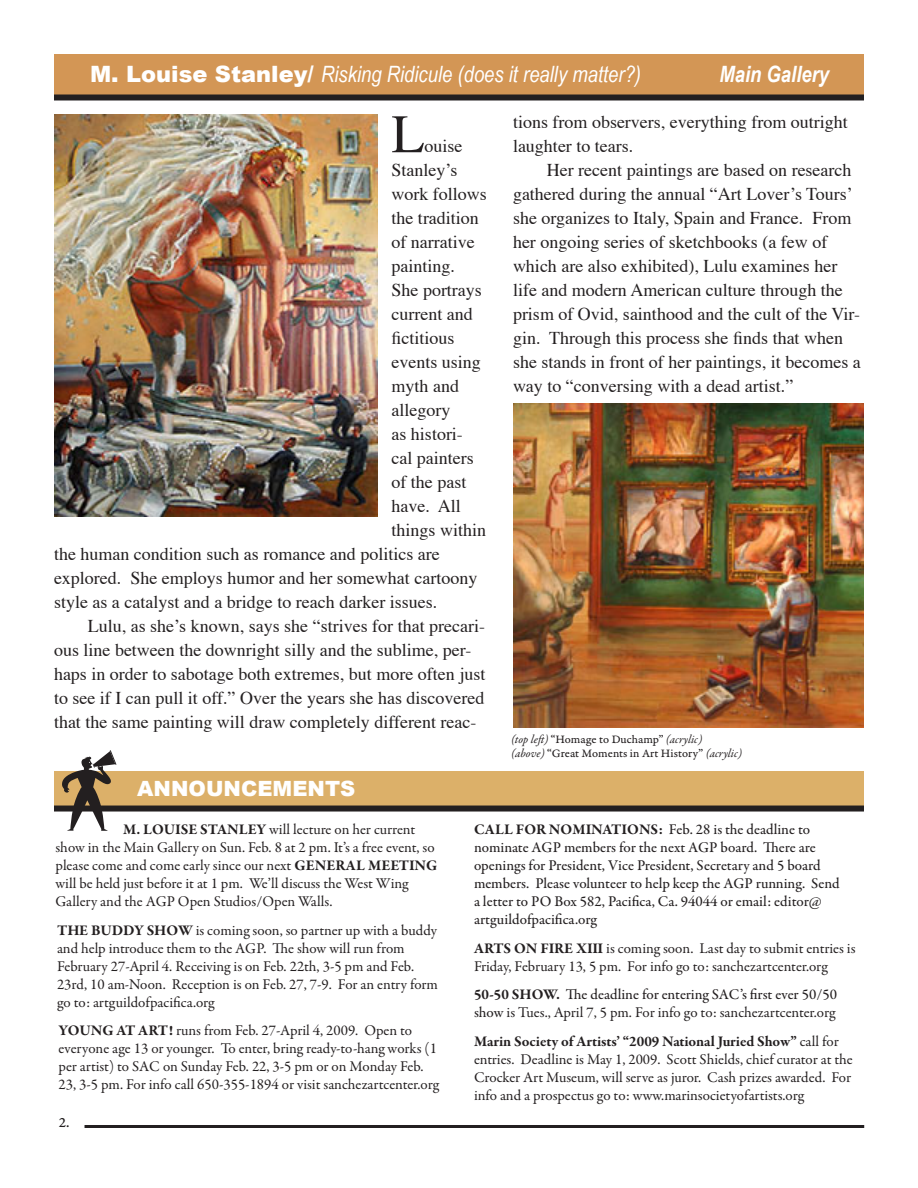
<style>
.page{position:relative;width:918px;height:1188px;background:#fff}
.page>*{position:absolute;margin:0;border:0;box-sizing:border-box;transform-origin:0 0}
.t1{font:54.3px "Times";color:#231f20}
.t2{font:italic 22.5px "Arial Narrow";color:#fff}
.t3{font:italic 700 22.5px "Arial Narrow";color:#fff}
.t4{font:900 21px "Arial";color:#fff}
.t5{font:18px/24px "Times";color:#231f20}
.t6{font:15px/18px "Garamond Premr Pro";color:#231f20}
.t7{font:500 15px/18px "Garamond Premr Pro";color:#231f20}
.Garamond_Caption{font:15px "Garamond Premr Pro Capt";color:#231f20}
.t8{font:12px "Garamond Premr Pro Capt";color:#231f20}
.t9{font:italic 12px "Garamond Premr Pro";color:#231f20}
.s1{font-family:"Arial";font-weight:900;font-style:normal}
.s2{font-family:"Garamond Premr Pro Capt";font-style:normal}
.s3{font-family:"Garamond Premr Pro";font-style:italic}
.s4{font-weight:700}
.s5{font-weight:500}
</style>
<div class="page">
<hr style="left:85px;top:1125px;width:779px;height:3px;background:#231f20">
<div style="left:54px;top:54px;width:810px;height:42px;background:#d39655"></div>
<div style="left:54px;top:771px;width:810px;height:36px;background:#dcb069"></div>
<div style="left:54px;top:94px;width:810px;height:6px;background:#231f20"></div>
<div style="left:54px;top:806px;width:810px;height:6px;background:#231f20"></div>
<svg style="left:62px;top:750px;width:55px;height:81px"></svg>
<img style="left:54px;top:115px;width:324px;height:402px">
<img style="left:513px;top:404px;width:351px;height:324px">
<p class="t2" style="left:90px;top:62px;width:553px"><span class="s1">M. Louise Stanley/</span> Risking Ridicule (does it really matter?)</p>
<p class="t3" style="left:719px;top:61px;width:111px">Main Gallery</p>
<p class="t1" style="left:392px;top:83px;width:35px">L</p>
<p class="t5" style="left:425px;top:133px;width:39px">ouise</p>
<p class="t5" style="left:392px;top:157px;width:68px">Stanley’s</p>
<p class="t5" style="left:392px;top:181px;width:97px">work follows</p>
<p class="t5" style="left:392px;top:205px;width:89px">the tradition</p>
<p class="t5" style="left:392px;top:229px;width:85px">of narrative</p>
<p class="t5" style="left:392px;top:253px;width:65px">painting.</p>
<p class="t5" style="left:392px;top:277px;width:92px">She portrays</p>
<p class="t5" style="left:392px;top:301px;width:83px">current and</p>
<p class="t5" style="left:392px;top:325px;width:65px">fictitious</p>
<p class="t5" style="left:392px;top:349px;width:91px">events using</p>
<p class="t5" style="left:392px;top:373px;width:69px">myth and</p>
<p class="t5" style="left:392px;top:397px;width:60px">allegory</p>
<p class="t5" style="left:392px;top:421px;width:73px">as histori-</p>
<p class="t5" style="left:392px;top:445px;width:84px">cal painters</p>
<p class="t5" style="left:392px;top:469px;width:76px">of the past</p>
<p class="t5" style="left:392px;top:493px;width:71px">have. All</p>
<p class="t5" style="left:392px;top:517px;width:96px">things within</p>
<p class="t5" style="left:54px;top:541px;width:387px">the human condition such as romance and politics are</p>
<p class="t5" style="left:54px;top:565px;width:425px">explored. She employs humor and her somewhat cartoony</p>
<p class="t5" style="left:54px;top:589px;width:385px">style as a catalyst and a bridge to reach darker issues.</p>
<p class="t5" style="left:54px;top:613px;width:433px;text-indent:34px">Lulu, as she’s known, says she “strives for that precari&shy;ous line between the downright silly and the sublime, per&shy;haps in order to sabotage both extremes, but more often just to see if I can pull it off.” Over the years she has discovered that the same painting will draw completely different reac-</p>
<p class="t5" style="left:513px;top:109px;width:336px">tions from observers, everything from outright laughter to tears.</p>
<p class="t5" style="left:513px;top:157px;width:349px;text-indent:34px">Her recent paintings are based on research gathered during the annual “Art Lover’s Tours’ she organizes to Italy, Spain and France. From her ongoing series of sketchbooks (a few of which are also exhibited), Lulu examines her life and modern American culture through the prism of Ovid, sainthood and the cult of the Vir&shy;gin. Through this process she finds that when she stands in front of her paintings, it becomes a way to “conversing with a dead artist.”</p>
<p class="t9" style="left:511px;top:731px;width:193px">(top left) <span class="s2">“Homage to Duchamp”</span> (acrylic)</p>
<p class="t8" style="left:511px;top:746px;width:233px"><span class="s3">(above)</span> “Great Moments in Art History” <span class="s3">(acrylic)</span></p>
<p class="t4" style="left:137px;top:777px;width:220px">ANNOUNCEMENTS</p>
<p class="t6" style="left:56px;top:820px;width:384px;text-indent:68px"><span class="s4">M. LOUISE STANLEY</span> will lecture on her current show in the Main Gallery on Sun. Feb. 8 at 2 pm. It’s a free event, so please come and come early since our next <span class="s4">GENERAL MEETING </span>will be held just before it at 1 pm. We’ll discuss the West Wing Gallery and the AGP Open Studios/Open Walls.</p>
<p class="t6" style="left:57px;top:921px;width:382px"><span class="s4">THE BUDDY SHOW</span> is coming soon, so partner up with a buddy and help introduce them to the AGP. The show will run from February 27-April 4. Receiving is on Feb. 22th, 3-5 pm and Feb.<br>23rd, 10 am-Noon. Reception is on Feb. 27, 7-9. For an entry form go to: artguildofpacifica.org</p>
<p class="t6" style="left:58px;top:1022px;width:382px"><span class="s4">YOUNG AT ART!</span> runs from Feb. 27-April 4, 2009. Open to everyone age 13 or younger. To enter, bring ready-to-hang works (1 per artist) to SAC on Sunday Feb. 22, 3-5 pm or on Monday Feb.<br>23, 3-5 pm. For info call 650-355-1894 or visit sanchezartcenter.org</p>
<p class="Garamond_Caption" style="left:59px;top:1113px;width:12px">2.</p>
<p class="t7" style="left:474px;top:820px;width:367px"><span class="s4">CALL FOR NOMINATIONS:</span> Feb. 28 is the deadline to nominate AGP members for the next AGP board. There are openings for President, Vice President, Secretary and 5 board members. Please volunteer to help keep the AGP running. Send a letter to PO Box 582, Pacifica, Ca. 94044 or email: editor@ artguildofpacifica.org</p>
<p class="t6" style="left:474px;top:939px;width:383px"><span class="s4">ARTS ON FIRE XIII</span> is coming soon. Last day to submit entries is<br>Friday, February 13, 5 pm. For info go to: sanchezartcenter.org</p>
<p class="t6" style="left:474px;top:986px;width:365px"><span class="s4">50-50 SHOW.</span> <span class="s5">The deadline for entering SAC’s first ever 50/50 show</span> is Tues., April 7, 5 pm. For info go to: sanchezartcenter.org</p>
<p class="t6" style="left:474px;top:1033px;width:380px"><span class="s4">Marin Society of Artists’ “2009 National Juried Show”</span> call for entries. Deadline is May 1, 2009. Scott Shields, chief curator at the Crocker Art Museum, will serve as juror. Cash prizes awarded. For info and a prospectus go to: www.marinsocietyofartists.org</p>
</div>
